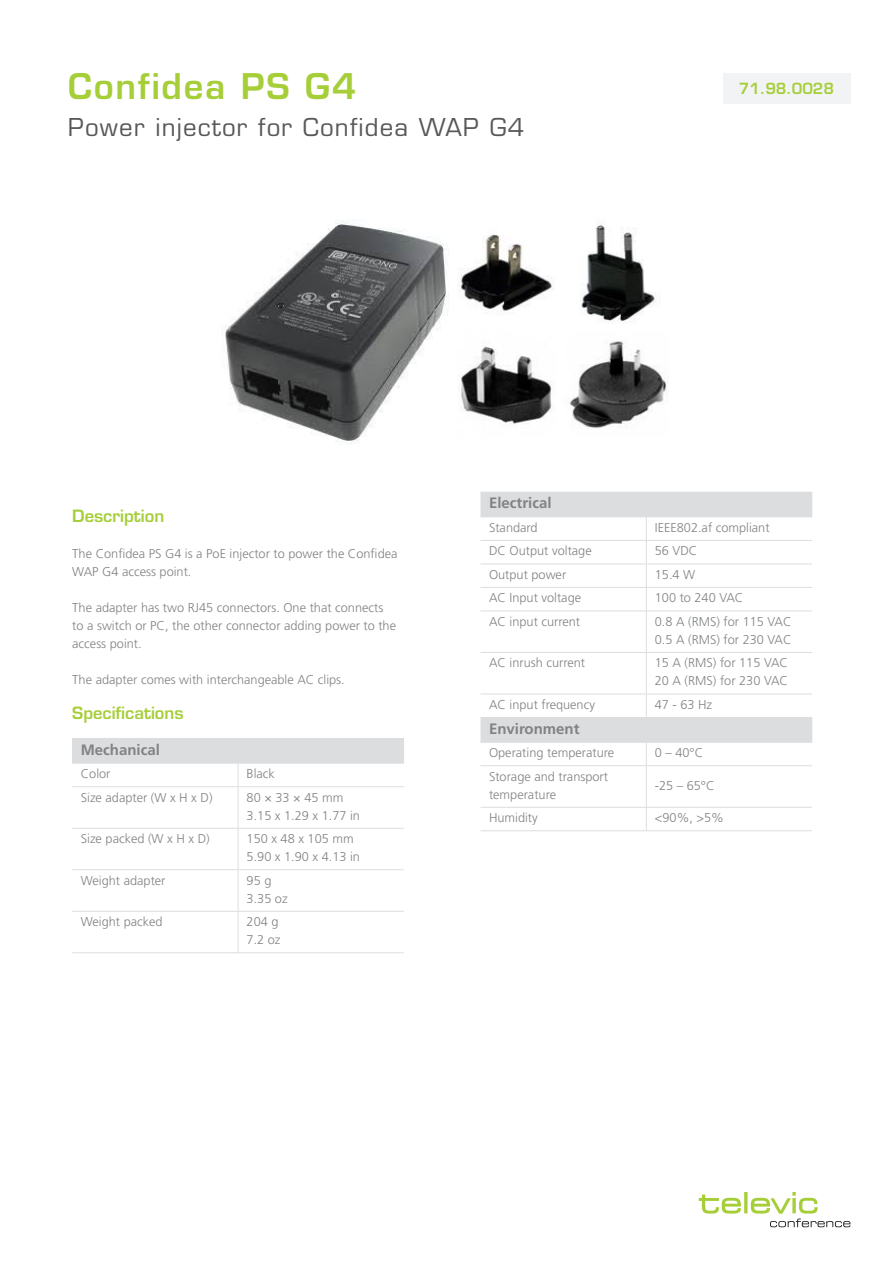
<style>
.page{position:relative;width:893px;height:1263px;background:#fff}
.page>*{position:absolute;margin:0;border:0;box-sizing:border-box;transform-origin:0 0}
.t1{font:600 34.5px "Eurostile LT Std";letter-spacing:.05em;color:#a6ce39}
.t2{font:24px "Eurostile";letter-spacing:.05em;color:#57585a}
.t3{font:600 16.5px "Eurostile LT Std";color:#a6ce39}
.t4{font:700 15px "Frutiger LT Std";color:#808285}
.t5{font:600 15px "Eurostile LT Std";color:#a6ce39}
.t6{font:300 12.75px/18px "Frutiger LT Std";color:#808285}
</style>
<div class="page">
<svg style="left:699px;top:1192px;width:151px;height:35px"></svg>
<div style="left:72px;top:738px;width:332px;height:25px;background:#dcdddf"></div>
<hr style="left:72px;top:786px;width:166px;height:1px;background:#dcdddf">
<hr style="left:238px;top:786px;width:166px;height:1px;background:#dcdddf">
<hr style="left:72px;top:763px;width:166px;height:1px;background:#dcdddf">
<hr style="left:72px;top:828px;width:166px;height:1px;background:#dcdddf">
<hr style="left:72px;top:869px;width:166px;height:1px;background:#dcdddf">
<hr style="left:72px;top:911px;width:166px;height:1px;background:#dcdddf">
<hr style="left:238px;top:763px;width:166px;height:1px;background:#dcdddf">
<svg style="left:238px;top:764px;width:1px;height:22px"></svg>
<hr style="left:238px;top:787px;width:1px;height:41px;background:#dcdddf">
<hr style="left:238px;top:828px;width:166px;height:1px;background:#dcdddf">
<hr style="left:238px;top:829px;width:1px;height:40px;background:#dcdddf">
<hr style="left:238px;top:869px;width:166px;height:1px;background:#dcdddf">
<hr style="left:238px;top:870px;width:1px;height:41px;background:#dcdddf">
<hr style="left:238px;top:911px;width:166px;height:1px;background:#dcdddf">
<hr style="left:238px;top:912px;width:1px;height:40px;background:#dcdddf">
<hr style="left:72px;top:952px;width:166px;height:1px;background:#dcdddf">
<hr style="left:238px;top:952px;width:166px;height:1px;background:#dcdddf">
<svg style="left:480px;top:493px;width:332px;height:249px"></svg>
<hr style="left:480px;top:516px;width:166px;height:1px;background:#dcdddf">
<hr style="left:480px;top:540px;width:166px;height:1px;background:#dcdddf">
<hr style="left:480px;top:765px;width:166px;height:1px;background:#dcdddf">
<hr style="left:480px;top:807px;width:166px;height:1px;background:#dcdddf">
<hr style="left:480px;top:830px;width:166px;height:1px;background:#dcdddf">
<hr style="left:646px;top:516px;width:166px;height:1px;background:#dcdddf">
<hr style="left:646px;top:540px;width:166px;height:1px;background:#dcdddf">
<svg style="left:646px;top:517px;width:1px;height:94px"></svg>
<hr style="left:646px;top:611px;width:1px;height:41px;background:#dcdddf">
<hr style="left:646px;top:653px;width:1px;height:41px;background:#dcdddf">
<svg style="left:646px;top:695px;width:1px;height:22px"></svg>
<svg style="left:646px;top:743px;width:1px;height:22px"></svg>
<hr style="left:646px;top:765px;width:166px;height:1px;background:#dcdddf">
<hr style="left:646px;top:766px;width:1px;height:41px;background:#dcdddf">
<hr style="left:646px;top:807px;width:166px;height:1px;background:#dcdddf">
<svg style="left:646px;top:808px;width:1px;height:22px"></svg>
<hr style="left:646px;top:830px;width:166px;height:1px;background:#dcdddf">
<hr style="left:480px;top:563px;width:166px;height:1px;background:#dcdddf">
<hr style="left:646px;top:563px;width:166px;height:1px;background:#dcdddf">
<hr style="left:480px;top:587px;width:166px;height:1px;background:#dcdddf">
<hr style="left:646px;top:587px;width:166px;height:1px;background:#dcdddf">
<hr style="left:480px;top:611px;width:166px;height:1px;background:#dcdddf">
<hr style="left:646px;top:611px;width:166px;height:1px;background:#dcdddf">
<hr style="left:480px;top:652px;width:166px;height:1px;background:#dcdddf">
<hr style="left:646px;top:652px;width:166px;height:1px;background:#dcdddf">
<hr style="left:480px;top:694px;width:166px;height:1px;background:#dcdddf">
<hr style="left:646px;top:694px;width:166px;height:1px;background:#dcdddf">
<hr style="left:480px;top:492px;width:166px;height:1px;background:#dcdddf">
<hr style="left:646px;top:492px;width:166px;height:1px;background:#dcdddf">
<svg style="left:811px;top:493px;width:1px;height:23px"></svg>
<hr style="left:480px;top:717px;width:166px;height:1px;background:#dcdddf">
<hr style="left:646px;top:717px;width:166px;height:1px;background:#dcdddf">
<svg style="left:811px;top:718px;width:1px;height:24px"></svg>
<hr style="left:480px;top:742px;width:166px;height:1px;background:#dcdddf">
<hr style="left:646px;top:742px;width:166px;height:1px;background:#dcdddf">
<div style="left:722px;top:73px;width:128px;height:30px;background:#f2f3f4"></div>
<img style="left:225px;top:220px;width:443px;height:225px">
<h1 class="t1" style="left:68px;top:65px;width:290px">Confidea PS G4</h1>
<h2 class="t2" style="left:68px;top:113px;width:458px">Power injector for Confidea WAP G4</h2>
<p class="t5" style="left:739px;top:79px;width:97px">71.98.0028</p>
<p class="t3" style="left:72px;top:506px;width:94px">Description</p>
<p class="t6" style="left:72px;top:545px;width:327px">The Confidea PS G4 is a PoE injector to power the Confidea<br>WAP G4 access point.</p>
<p class="t6" style="left:72px;top:599px;width:325px">The adapter has two RJ45 connectors. One that connects to a switch or PC, the other connector adding power to the access point.</p>
<p class="t6" style="left:72px;top:671px;width:274px">The adapter comes with interchangeable AC clips.</p>
<p class="t3" style="left:72px;top:703px;width:113px">Specifications</p>
<p class="t4" style="left:81px;top:741px;width:81px">Mechanical</p>
<p class="t6" style="left:81px;top:765px;width:31px">Color</p>
<p class="t6" style="left:247px;top:765px;width:30px">Black</p>
<p class="t6" style="left:81px;top:788px;width:133px">Size adapter (W x H x D)</p>
<p class="t6" style="left:247px;top:788px;width:115px">80 × 33 × 45 mm<br>3.15 x 1.29 x 1.77 in</p>
<p class="t6" style="left:81px;top:830px;width:130px">Size packed (W x H x D)</p>
<p class="t6" style="left:247px;top:830px;width:115px">150 x 48 x 105 mm<br>5.90 x 1.90 x 4.13 in</p>
<p class="t6" style="left:81px;top:871px;width:86px">Weight adapter</p>
<p class="t6" style="left:247px;top:871px;width:43px">95 g<br>3.35 oz</p>
<p class="t6" style="left:81px;top:913px;width:83px">Weight packed</p>
<p class="t6" style="left:247px;top:913px;width:36px">204 g<br>7.2 oz</p>
<p class="t4" style="left:489px;top:494px;width:64px">Electrical</p>
<p class="t6" style="left:489px;top:519px;width:50px">Standard</p>
<p class="t6" style="left:655px;top:519px;width:116px">IEEE802.af compliant</p>
<p class="t6" style="left:489px;top:542px;width:104px">DC Output voltage</p>
<p class="t6" style="left:655px;top:542px;width:44px">56 VDC</p>
<p class="t6" style="left:489px;top:566px;width:79px">Output power</p>
<p class="t6" style="left:655px;top:566px;width:42px">15.4 W</p>
<p class="t6" style="left:489px;top:589px;width:94px">AC Input voltage</p>
<p class="t6" style="left:655px;top:589px;width:90px">100 to 240 VAC</p>
<p class="t6" style="left:489px;top:613px;width:93px">AC input current</p>
<p class="t6" style="left:655px;top:613px;width:138px">0.8 A (RMS) for 115 VAC<br>0.5 A (RMS) for 230 VAC</p>
<p class="t6" style="left:489px;top:654px;width:98px">AC inrush current</p>
<p class="t6" style="left:655px;top:654px;width:135px">15 A (RMS) for 115 VAC<br>20 A (RMS) for 230 VAC</p>
<p class="t6" style="left:489px;top:696px;width:108px">AC input frequency</p>
<p class="t6" style="left:655px;top:696px;width:59px">47 - 63 Hz</p>
<p class="t4" style="left:489px;top:720px;width:92px">Environment</p>
<p class="t6" style="left:489px;top:744px;width:127px">Operating temperature</p>
<p class="t6" style="left:655px;top:744px;width:50px">0 – 40°C</p>
<p class="t6" style="left:489px;top:767px;width:121px">Storage and transport temperature</p>
<p class="t6" style="left:655px;top:776px;width:61px">-25 – 65°C</p>
<p class="t6" style="left:489px;top:809px;width:50px">Humidity</p>
<p class="t6" style="left:655px;top:809px;width:71px">&lt;90%, &gt;5%</p>
</div>
